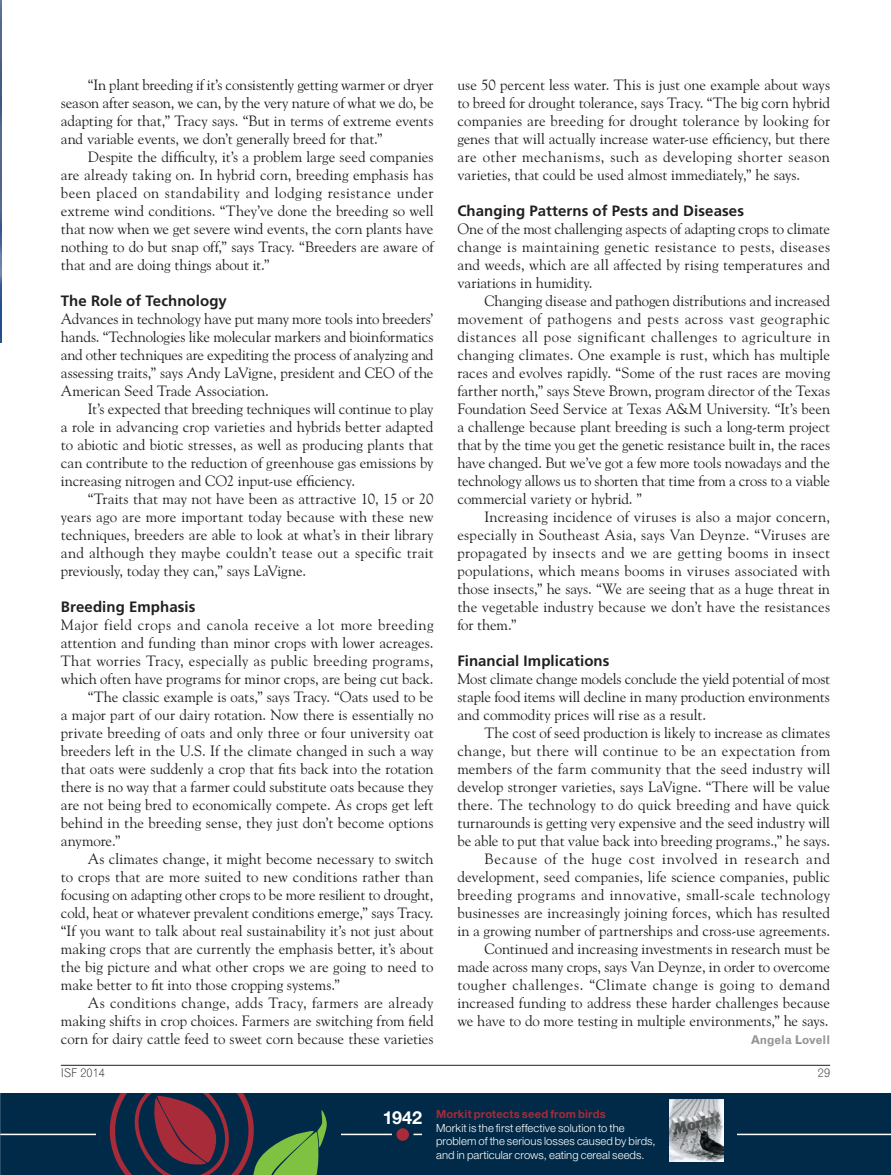
<style>
.page{position:relative;width:891px;height:1175px;background:#fff}
.page>*{position:absolute;margin:0;border:0;box-sizing:border-box;transform-origin:0 0}
.t1{font:700 18px "Helvetica Neue LT Pro";color:#fff}
.Editorial_-_body_tex{font:15px/18px "Goudy Old Style BT";letter-spacing:-.005em;color:#231f20;text-align:justify}
.Editorial_-_body_tex-2{font:700 15px "Frutiger";letter-spacing:.005em;color:#231f20}
.Editorial_-_body_tex-3{font:12px "Gothic 720 BT Bold B";color:#939598}
.t2{font:12px "Gothic 720 BT Light B";color:#231f20}
.t3{font:300 11.25px/13.5px "Helvetica Neue LT Pro";letter-spacing:.005em;color:#fff}
.s1{font-weight:700;color:#a72b39}
</style>
<div class="page">
<hr style="left:61px;top:1064px;width:769px;height:1px;background:#231f20">
<div style="left:0;top:1094px;width:891px;height:80px;background:#002a47"></div>
<hr style="left:0;top:1133px;width:891px;height:2px;background:#fff">
<div style="left:653px;top:1099px;width:84px;height:62px;background:#002a47"></div>
<img style="left:669px;top:1099px;width:54px;height:62px">
<div style="left:423px;top:1094px;width:246px;height:80px;background:#002a47"></div>
<svg style="left:394px;top:1126px;width:17px;height:17px"></svg>
<div style="left:392px;top:1123px;width:22px;height:22px;border:4px solid #002a47;border-radius:50%"></div>
<div style="left:96px;top:1094px;width:244px;height:80px;background:#002a47"></div>
<svg style="left:109px;top:1094px;width:218px;height:80px"></svg>
<img style="left:0;top:0;width:2px;height:342px">
<p class="Editorial_-_body_tex" style="left:61px;top:76px;width:374px;text-indent:27px">“In plant breeding if it’s consistently getting warmer or dryer season after season, we can, by the very nature of what we do, be adapting for that,” Tracy says. “But in terms of extreme events and variable events, we don’t generally breed for that.”</p>
<p class="Editorial_-_body_tex" style="left:61px;top:148px;width:374px;text-indent:27px">Despite the difficulty, it’s a problem large seed companies are already taking on. In hybrid corn, breeding emphasis has been placed on standability and lodging resistance under extreme wind conditions. “They’ve done the breeding so well that now when we get severe wind events, the corn plants have nothing to do but snap off,” says Tracy. “Breeders are aware of that and are doing things about it.”</p>
<p class="Editorial_-_body_tex-2" style="left:61px;top:292px;width:168px">The Role of Technology</p>
<p class="Editorial_-_body_tex" style="left:61px;top:310px;width:374px">Advances in technology have put many more tools into breeders’ hands. “Technologies like molecular markers and bioinformatics and other techniques are expediting the process of analyzing and assessing traits,” says Andy LaVigne, president and CEO of the American Seed Trade Association.</p>
<p class="Editorial_-_body_tex" style="left:61px;top:400px;width:374px;text-indent:27px">It’s expected that breeding techniques will continue to play a role in advancing crop varieties and hybrids better adapted to abiotic and biotic stresses, as well as producing plants that can contribute to the reduction of greenhouse gas emissions by increasing nitrogen and CO2 input-use efficiency.</p>
<p class="Editorial_-_body_tex" style="left:61px;top:490px;width:374px;text-indent:27px">“Traits that may not have been as attractive 10, 15 or 20 years ago are more important today because with these new techniques, breeders are able to look at what’s in their library and although they maybe couldn’t tease out a specific trait previously, today they can,” says LaVigne.</p>
<p class="Editorial_-_body_tex-2" style="left:61px;top:598px;width:136px">Breeding Emphasis</p>
<p class="Editorial_-_body_tex" style="left:61px;top:616px;width:374px">Major field crops and canola receive a lot more breeding attention and funding than minor crops with lower acreages.<br>That worries Tracy, especially as public breeding programs, which often have programs for minor crops, are being cut back.</p>
<p class="Editorial_-_body_tex" style="left:61px;top:688px;width:374px;text-indent:27px">“The classic example is oats,” says Tracy. “Oats used to be a major part of our dairy rotation. Now there is essentially no private breeding of oats and only three or four university oat breeders left in the U.S. If the climate changed in such a way that oats were suddenly a crop that fits back into the rotation there is no way that a farmer could substitute oats because they are not being bred to economically compete. As crops get left behind in the breeding sense, they just don’t become options anymore.”</p>
<p class="Editorial_-_body_tex" style="left:61px;top:850px;width:374px;text-indent:27px">As climates change, it might become necessary to switch to crops that are more suited to new conditions rather than focusing on adapting other crops to be more resilient to drought, cold, heat or whatever prevalent conditions emerge,” says Tracy. “If you want to talk about real sustainability it’s not just about making crops that are currently the emphasis better, it’s about the big picture and what other crops we are going to need to make better to fit into those cropping systems.”</p>
<p class="Editorial_-_body_tex" style="left:61px;top:994px;width:374px;text-indent:27px">As conditions change, adds Tracy, farmers are already making shifts in crop choices. Farmers are switching from field corn for dairy cattle feed to sweet corn because these varieties</p>
<p class="Editorial_-_body_tex" style="left:457px;top:76px;width:374px">use 50 percent less water. This is just one example about ways to breed for drought tolerance, says Tracy. “The big corn hybrid companies are breeding for drought tolerance by looking for genes that will actually increase water-use efficiency, but there are other mechanisms, such as developing shorter season varieties, that could be used almost immediately,” he says.</p>
<p class="Editorial_-_body_tex-2" style="left:457px;top:202px;width:288px">Changing Patterns of Pests and Diseases</p>
<p class="Editorial_-_body_tex" style="left:457px;top:220px;width:374px">One of the most challenging aspects of adapting crops to climate change is maintaining genetic resistance to pests, diseases and weeds, which are all affected by rising temperatures and variations in humidity.</p>
<p class="Editorial_-_body_tex" style="left:457px;top:292px;width:374px;text-indent:27px">Changing disease and pathogen distributions and increased movement of pathogens and pests across vast geographic distances all pose significant challenges to agriculture in changing climates. One example is rust, which has multiple races and evolves rapidly. “Some of the rust races are moving farther north,” says Steve Brown, program director of the Texas Foundation Seed Service at Texas A&amp;M University. “It’s been a challenge because plant breeding is such a long-term project that by the time you get the genetic resistance built in, the races have changed. But we’ve got a few more tools nowadays and the technology allows us to shorten that time from a cross to a viable commercial variety or hybrid. ”</p>
<p class="Editorial_-_body_tex" style="left:457px;top:508px;width:374px;text-indent:27px">Increasing incidence of viruses is also a major concern, especially in Southeast Asia, says Van Deynze. “Viruses are propagated by insects and we are getting booms in insect populations, which means booms in viruses associated with those insects,” he says. “We are seeing that as a huge threat in the vegetable industry because we don’t have the resistances for them.”</p>
<p class="Editorial_-_body_tex-2" style="left:457px;top:652px;width:154px">Financial Implications</p>
<p class="Editorial_-_body_tex" style="left:457px;top:670px;width:374px">Most climate change models conclude the yield potential of most staple food items will decline in many production environments and commodity prices will rise as a result.</p>
<p class="Editorial_-_body_tex" style="left:457px;top:724px;width:374px;text-indent:27px">The cost of seed production is likely to increase as climates change, but there will continue to be an expectation from members of the farm community that the seed industry will develop stronger varieties, says LaVigne. “There will be value there. The technology to do quick breeding and have quick turnarounds is getting very expensive and the seed industry will be able to put that value back into breeding programs.,” he says.</p>
<p class="Editorial_-_body_tex" style="left:457px;top:850px;width:374px;text-indent:27px">Because of the huge cost involved in research and development, seed companies, life science companies, public breeding programs and innovative, small-scale technology businesses are increasingly joining forces, which has resulted in a growing number of partnerships and cross-use agreements.</p>
<p class="Editorial_-_body_tex" style="left:457px;top:940px;width:374px;text-indent:27px">Continued and increasing investments in research must be made across many crops, says Van Deynze, in order to overcome tougher challenges. “Climate change is going to demand increased funding to address these harder challenges because we have to do more testing in multiple environments,” he says.</p>
<p class="Editorial_-_body_tex-3" style="left:751px;top:1032px;width:81px">Angela Lovell</p>
<p class="t2" style="left:61px;top:1065px;width:46px">ISF 2014</p>
<p class="t2" style="left:818px;top:1065px;width:14px">29</p>
<p class="t3" style="left:436px;top:1107px;width:221px"><span class="s1">Morkit protects seed from birds<br></span>Morkit is the first effective solution to the problem of the serious losses caused by birds, and in particular crows, eating cereal seeds.</p>
<p class="t1" style="left:383px;top:1106px;width:41px">1942</p>
</div>
